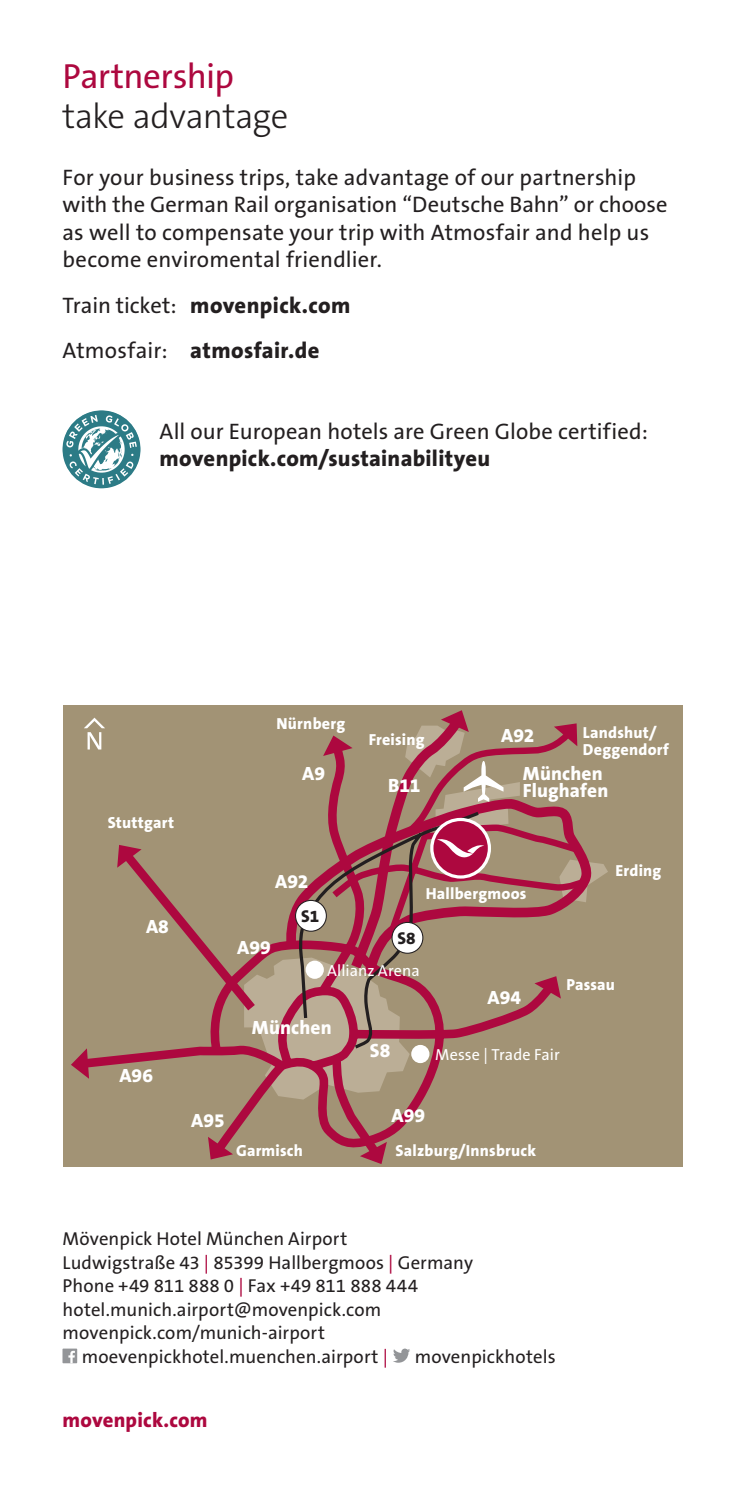
<style>
.page{position:relative;width:745px;height:1489px;background:#fff}
.page>*{position:absolute;margin:0;border:0;box-sizing:border-box;transform-origin:0 0}
.t1{font:300 35px "The Sans B3";letter-spacing:-.02em;color:#231f20}
.t2{font:35px "The Sans B5 Plain";letter-spacing:-.02em;color:#ad083f}
.t3{font:22.5px/27.5px "The Sans B5 Plain";letter-spacing:.005em;color:#231f20}
.t4{font:800 22.5px/45.2px "The Sans B8";letter-spacing:.015em;color:#231f20}
.t5{font:800 20.5px "The Sans B8";letter-spacing:.01em;color:#ad083f}
.t6{font:800 19.25px/17.2px "The Sans B8";letter-spacing:.005em;color:#fff}
.t7{font:18.75px "The Sans B5 Plain";letter-spacing:.005em;color:#231f20}
.t8{font:800 17.25px "The Sans B8";color:#231f20}
.t9{font:800 16px/16px "The Sans B8";letter-spacing:.015em;color:#fff}
.t10{font:16px "The Sans B5 Plain";color:#fff}
.s1{font-family:"The Sans B5 Plain";font-weight:400}
.s2{color:#ad083f}
</style>
<div class="page">
<img style="left:62px;top:410px;width:78px;height:78px;border-radius:39px">
<div style="left:62px;top:705px;width:620px;height:462px;background:#a29375"></div>
<svg style="left:87px;top:749px;width:157px;height:388px"></svg>
<svg style="left:84px;top:717px;width:21px;height:32px"></svg>
<svg style="left:208px;top:1136px;width:25px;height:23px"></svg>
<svg style="left:71px;top:1048px;width:18px;height:30px"></svg>
<svg style="left:117px;top:844px;width:24px;height:23px"></svg>
<svg style="left:244px;top:710px;width:363px;height:454px"></svg>
<div style="left:430px;top:817px;width:60px;height:61px;border:3px solid #fff;border-radius:50%"></div>
<div style="left:62px;top:1348px;width:15px;height:15px;background:#939598"></div>
<svg style="left:68px;top:1350px;width:7px;height:13px"></svg>
<svg style="left:393px;top:1348px;width:17px;height:14px"></svg>
<h1 class="t2" style="left:62px;top:58px;width:173px">Partnership</h1>
<h1 class="t1" style="left:62px;top:98px;width:227px">take advantage</h1>
<p class="t3" style="left:62px;top:164px;width:606px">For your business trips, take advantage of our partnership with the German Rail organisation “Deutsche Bahn” or choose as well to compensate your trip with Atmosfair and help us become enviromental friendlier.</p>
<p class="t4" style="left:62px;top:283px;width:289px"><span class="s1">Train ticket:</span> movenpick.com<br><span class="s1">Atmosfair:</span> atmosfair.de</p>
<p class="t3" style="left:159px;top:418px;width:489px">All our European hotels are Green Globe certified:</p>
<p class="t4" style="left:159px;top:437px;width:332px">movenpick.com/sustainabilityeu</p>
<p class="t9" style="left:108px;top:815px;width:68px">Stuttgart</p>
<p class="t6" style="left:146px;top:918px;width:24px">A8</p>
<p class="t6" style="left:119px;top:1067px;width:35px">A96</p>
<p class="t9" style="left:276px;top:716px;width:70px">Nürnberg</p>
<p class="t6" style="left:302px;top:765px;width:24px">A9</p>
<p class="t9" style="left:368px;top:731px;width:57px">Freising</p>
<p class="t6" style="left:388px;top:777px;width:34px">B11</p>
<p class="t6" style="left:501px;top:727px;width:35px">A92</p>
<p class="t9" style="left:582px;top:725px;width:87px">Landshut/<br>Deggendorf</p>
<p class="t6" style="left:522px;top:765px;width:87px">München<br>Flughafen</p>
<p class="t6" style="left:275px;top:873px;width:35px">A92</p>
<p class="t6" style="left:237px;top:939px;width:35px">A99</p>
<p class="t8" style="left:301px;top:907px;width:20px">S1</p>
<p class="t8" style="left:397px;top:929px;width:20px">S8</p>
<p class="t10" style="left:327px;top:961px;width:94px">Allianz Arena</p>
<p class="t6" style="left:252px;top:1019px;width:81px">München</p>
<p class="t6" style="left:369px;top:1042px;width:22px">S8</p>
<p class="t9" style="left:425px;top:886px;width:102px">Hallbergmoos</p>
<p class="t6" style="left:487px;top:989px;width:35px">A94</p>
<p class="t9" style="left:615px;top:862px;width:47px">Erding</p>
<p class="t9" style="left:566px;top:976px;width:50px">Passau</p>
<p class="t10" style="left:435px;top:1045px;width:126px">Messe | Trade Fair</p>
<p class="t6" style="left:191px;top:1112px;width:35px">A95</p>
<p class="t9" style="left:236px;top:1142px;width:68px">Garmisch</p>
<p class="t6" style="left:391px;top:1106px;width:35px">A99</p>
<p class="t9" style="left:395px;top:1142px;width:142px">Salzburg/Innsbruck</p>
<p class="t7" style="left:62px;top:1229px;width:286px">Mövenpick Hotel München Airport</p>
<p class="t7" style="left:62px;top:1252px;width:412px">Ludwigstraße 43 <span class="s2">|</span> 85399 Hallbergmoos <span class="s2">|</span> Germany</p>
<p class="t7" style="left:62px;top:1276px;width:357px">Phone +49 811 888 0 <span class="s2">|</span> Fax +49 811 888 444</p>
<p class="t7" style="left:62px;top:1299px;width:320px">hotel.munich.airport@movenpick.com</p>
<p class="t7" style="left:62px;top:1322px;width:264px">movenpick.com/munich-airport</p>
<p class="t7" style="left:82px;top:1346px;width:308px">moevenpickhotel.muenchen.airport <span class="s2">|</span></p>
<p class="t7" style="left:414px;top:1346px;width:142px">movenpickhotels</p>
<p class="t5" style="left:62px;top:1408px;width:147px">movenpick.com</p>
</div>
